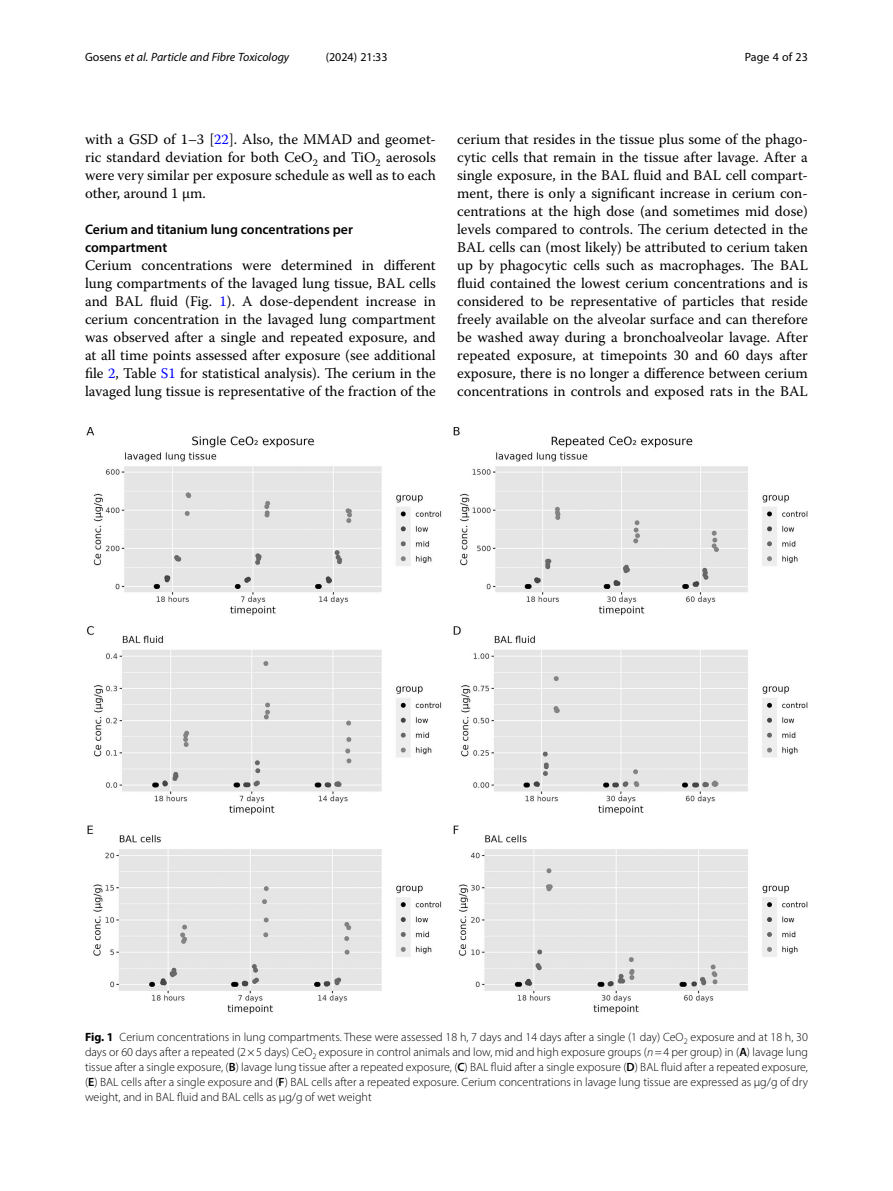
<style>
.page{position:relative;width:893px;height:1191px;background:#fff}
.page>*{position:absolute;margin:0;border:0;box-sizing:border-box;transform-origin:0 0}
.Body_Text{font:14.7px/18px "Warnock Pro";color:#000;text-align:justify}
.Head_2{font:600 13.8px/18px "Myriad Pro";color:#000}
.Figure_Caption{font:300 12px/15px "Myriad Pro";color:#000;text-align:justify}
.t1{font:italic 12px "Myriad Pro";color:#000}
.t2{font:12px "Myriad Pro";color:#000}
.s1{font-style:normal}
.s2{color:#00f}
.s3{font-weight:700}
.s4{font-style:italic}
.s5{font-weight:600}
</style>
<div class="page">
<img style="left:86px;top:428px;width:722px;height:586px">
<p class="t1" style="left:85px;top:50px;width:206px"><span class="s1">Gosens</span> et al. Particle and Fibre Toxicology</p>
<p class="t2" style="left:326px;top:50px;width:63px">(2024) 21:33</p>
<p class="t2" style="left:745px;top:50px;width:65px">Page 4 of 23</p>
<p class="Body_Text" style="left:85px;top:130px;width:352px">with a GSD of 1–3 [<span class="s2">22</span>]. Also, the MMAD and geomet&shy;ric standard deviation for both CeO<sub>2</sub> and TiO<sub>2</sub> aerosols were very similar per exposure schedule as well as to each other, around 1 μm.</p>
<p class="Head_2" style="left:85px;top:220px;width:269px">Cerium and titanium lung concentrations per compartment</p>
<p class="Body_Text" style="left:85px;top:256px;width:352px">Cerium concentrations were determined in different lung compartments of the lavaged lung tissue, BAL cells and BAL fluid (Fig. <span class="s2">1</span>). A dose-dependent increase in cerium concentration in the lavaged lung compartment was observed after a single and repeated exposure, and at all time points assessed after exposure (see additional file <span class="s2">2</span>, Table <span class="s2">S1</span> for statistical analysis). The cerium in the lavaged lung tissue is representative of the fraction of the</p>
<p class="Body_Text" style="left:457px;top:130px;width:352px">cerium that resides in the tissue plus some of the phago&shy;cytic cells that remain in the tissue after lavage. After a single exposure, in the BAL fluid and BAL cell compart&shy;ment, there is only a significant increase in cerium con&shy;centrations at the high dose (and sometimes mid dose) levels compared to controls. The cerium detected in the BAL cells can (most likely) be attributed to cerium taken up by phagocytic cells such as macrophages. The BAL fluid contained the lowest cerium concentrations and is considered to be representative of particles that reside freely available on the alveolar surface and can therefore be washed away during a bronchoalveolar lavage. After repeated exposure, at timepoints 30 and 60 days after exposure, there is no longer a difference between cerium concentrations in controls and exposed rats in the BAL</p>
<p class="Figure_Caption" style="left:85px;top:1029px;width:724px"><span class="s3">Fig. 1</span> Cerium concentrations in lung compartments. These were assessed 18 h, 7 days and 14 days after a single (1 day) CeO<sub>2</sub> exposure and at 18 h, 30 days or 60 days after a repeated (2×5 days) CeO<sub>2</sub> exposure in control animals and low, mid and high exposure groups (<span class="s4">n</span>=4 per group) in (<span class="s5">A</span>) lavage lung tissue after a single exposure, (<span class="s5">B</span>) lavage lung tissue after a repeated exposure, (<span class="s5">C</span>) BAL fluid after a single exposure (<span class="s5">D</span>) BAL fluid after a repeated exposure, (<span class="s5">E</span>) BAL cells after a single exposure and (<span class="s5">F</span>) BAL cells after a repeated exposure. Cerium concentrations in lavage lung tissue are expressed as µg/g of dry weight, and in BAL fluid and BAL cells as µg/g of wet weight</p>
</div>
